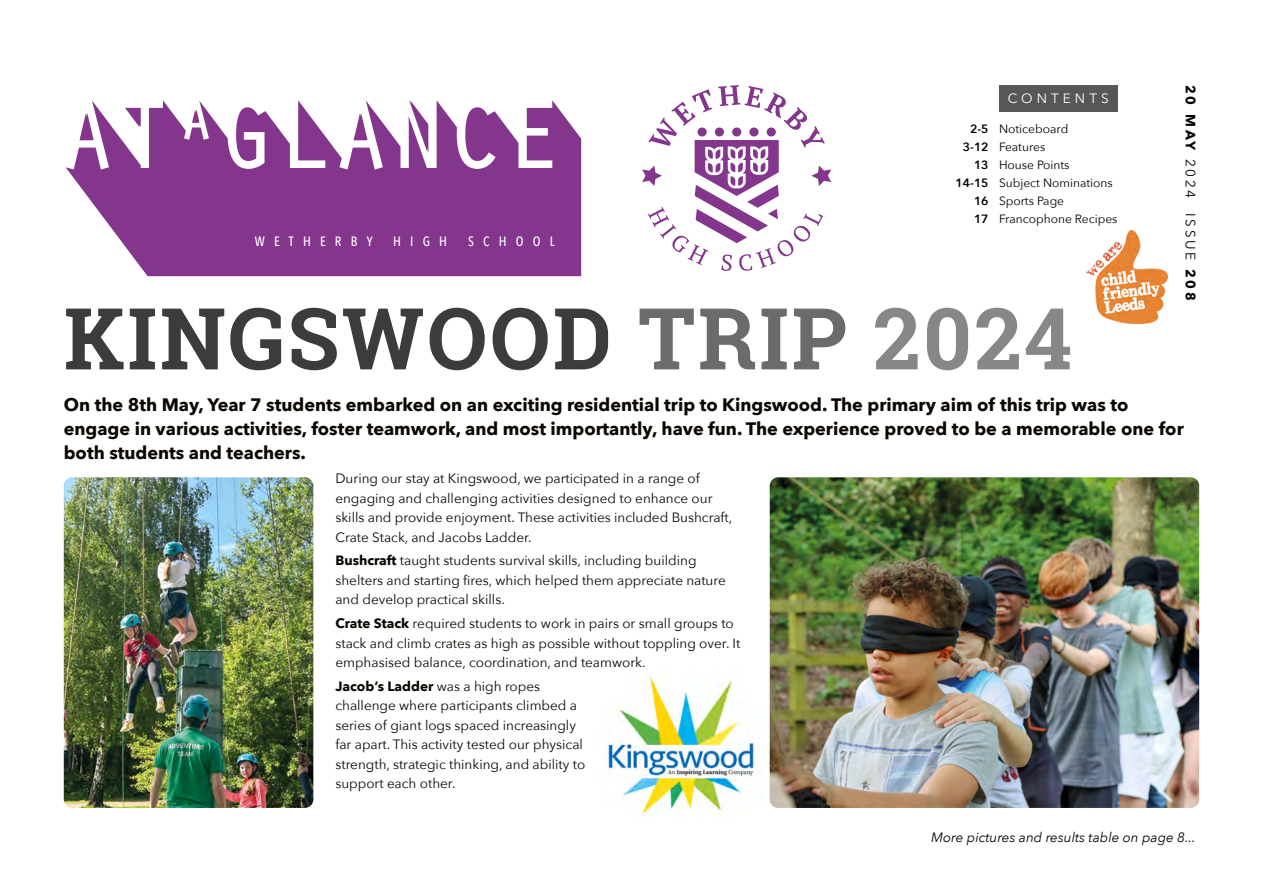
<style>
.page{position:relative;width:1263px;height:893px;background:#fff}
.page>*{position:absolute;margin:0;border:0;box-sizing:border-box;transform-origin:0 0}
.t1{font:700 85.5px "Roboto Slab";letter-spacing:.03em;color:#3c3c3b}
.t2{font:700 18px/24px "Avenir Next";color:#0b0700}
.t3{font:13.5px/19.5px "Avenir Next";color:#0b0700}
.t4{font:italic 13.5px "Avenir Next";color:#0b0700}
.t5{font:500 13.5px "Avenir Next Condensed";letter-spacing:.68em;color:#fff}
.t6{font:13.5px "Avenir Next";letter-spacing:.2em;color:#000}
.t7{font:13.5px "Avenir Next";letter-spacing:.3em;color:#fff}
.t8{font:12px/18px "Avenir Next";color:#000}
.t9{font:600 12px/18px "Avenir Next";color:#000;text-align:right}
.s1{color:#6b6b6a}
.s2{color:#878787}
.s3{font-weight:700}
</style>
<div class="page">
<svg style="left:642px;top:85px;width:189px;height:186px"></svg>
<div style="left:732px;top:128px;width:9px;height:8px;background:#84368c;border-radius:50%"></div>
<div style="left:767px;top:128px;width:9px;height:8px;background:#84368c;border-radius:50%"></div>
<div style="left:749px;top:128px;width:9px;height:8px;background:#84368c;border-radius:50%"></div>
<div style="left:715px;top:128px;width:9px;height:8px;background:#84368c;border-radius:50%"></div>
<div style="left:697px;top:128px;width:10px;height:8px;background:#84368c;border-radius:50%"></div>
<svg style="left:66px;top:100px;width:515px;height:176px;fill:#84368c"></svg>
<svg style="left:192px;top:110px;width:8px;height:13px"></svg>
<div style="left:999px;top:85px;width:118px;height:26px;background:#575756"></div>
<img style="left:1086px;top:231px;width:81px;height:93px">
<img style="left:770px;top:477px;width:429px;height:331px">
<img style="left:64px;top:477px;width:249px;height:331px">
<img style="left:605px;top:675px;width:152px;height:141px">
<p class="t5" style="left:255px;top:233px;width:119px">WETHERBY</p>
<p class="t5" style="left:393px;top:233px;width:55px">HIGH</p>
<p class="t5" style="left:468px;top:233px;width:88px">SCHOOL</p>
<p class="t9" style="left:955px;top:120px;width:35px">2-5<br>3-12<br>13<br>14-15<br>16<br>17</p>
<p class="t7" style="left:1008px;top:87px;width:103px">CONTENTS</p>
<p class="t8" style="left:999px;top:119px;width:120px">Noticeboard<br>Features<br>House Points<br>Subject Nominations<br>Sports Page<br>Francophone Recipes</p>
<h1 class="t1" style="left:64px;top:280px;width:1010px">KINGSWOOD <span class="s1">TRIP</span> <span class="s2">2024</span></h1>
<p class="t6" style="left:1202px;top:85px;width:217px;rotate:90deg"><span class="s3">20 MAY</span> 2024 ISSUE <span class="s3">208</span></p>
<p class="t2" style="left:64px;top:393px;width:1121px">On the 8th May, Year 7 students embarked on an exciting residential trip to Kingswood. The primary aim of this trip was to engage in various activities, foster teamwork, and most importantly, have fun. The experience proved to be a memorable one for both students and teachers.</p>
<p class="t3" style="left:335px;top:468px;width:398px">During our stay at Kingswood, we participated in a range of engaging and challenging activities designed to enhance our skills and provide enjoyment. These activities included Bushcraft, Crate Stack, and Jacobs Ladder.</p>
<p class="t3" style="left:335px;top:550px;width:392px"><span class="s3">Bushcraft</span> taught students survival skills, including building shelters and starting fires, which helped them appreciate nature and develop practical skills.</p>
<p class="t3" style="left:335px;top:613px;width:406px"><span class="s3">Crate Stack</span> required students to work in pairs or small groups to stack and climb crates as high as possible without toppling over. It emphasised balance, coordination, and teamwork.</p>
<p class="t3" style="left:335px;top:676px;width:251px"><span class="s3">Jacob’s Ladder</span> was a high ropes challenge where participants climbed a series of giant logs spaced increasingly far apart. This activity tested our physical strength, strategic thinking, and ability to support each other.</p>
<p class="t4" style="left:931px;top:825px;width:266px">More pictures and results table on page 8...</p>
</div>
